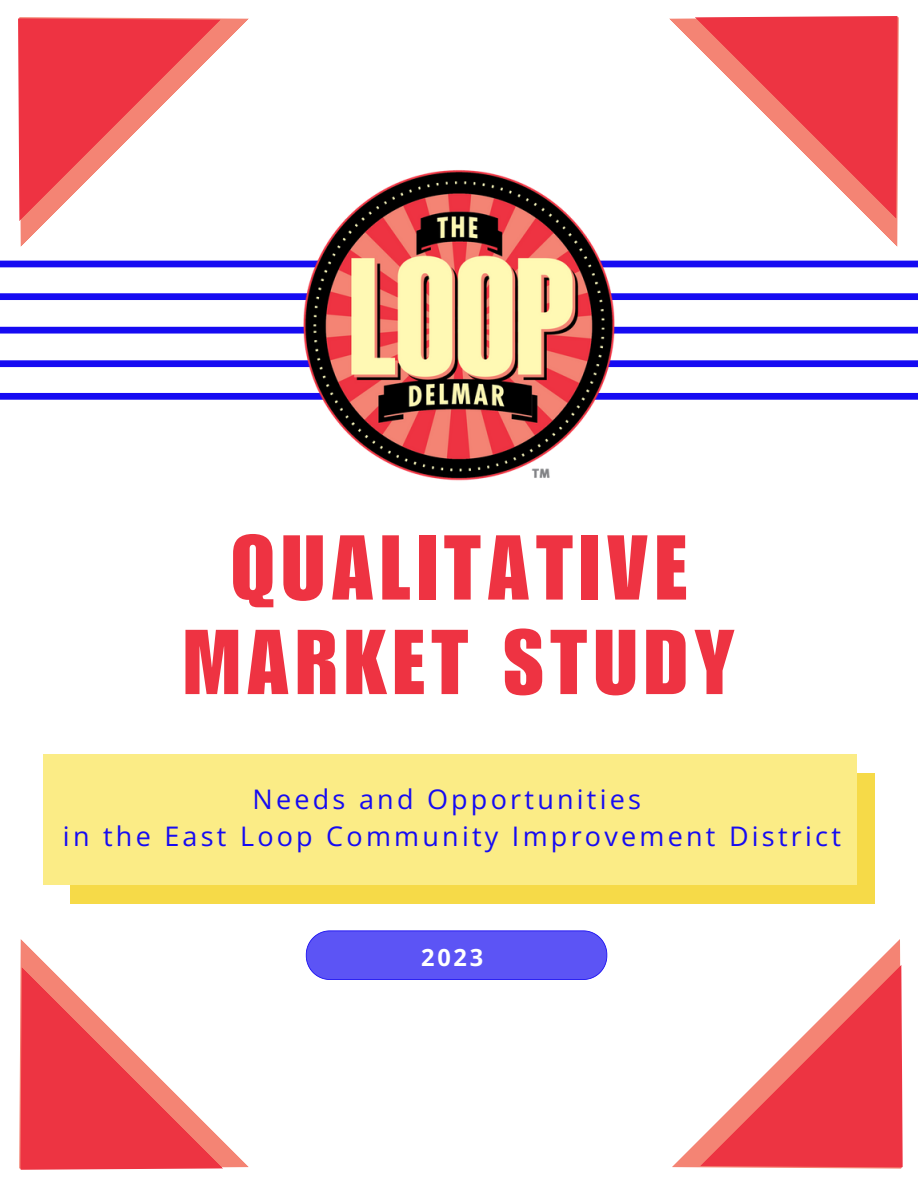
<style>
.page{position:relative;width:918px;height:1188px;background:#fff}
.page>*{position:absolute;margin:0;border:0;box-sizing:border-box;transform-origin:0 0}
.t1{font:90px/94.5px "Impact LT Std";letter-spacing:.075em;color:#ee3342;text-align:center}
.t2{font:27px "Open Sans";letter-spacing:.12em;color:#160bf2}
.t3{font:700 23.55px "Open Sans";color:#fff}
</style>
<div class="page">
<div style="left:0;top:261px;width:918px;height:6px;background:#160bf2"></div>
<div style="left:0;top:293px;width:918px;height:7px;background:#160bf2"></div>
<div style="left:0;top:327px;width:918px;height:7px;background:#160bf2"></div>
<div style="left:0;top:360px;width:918px;height:7px;background:#160bf2"></div>
<div style="left:0;top:393px;width:918px;height:7px;background:#160bf2"></div>
<img style="left:300px;top:170px;width:318px;height:311px">
<svg style="left:306px;top:930px;width:301px;height:50px;background:#6058f5"></svg>
<div style="left:70px;top:773px;width:805px;height:130px;background:#f6da48"></div>
<div style="left:43px;top:755px;width:814px;height:130px;background:#fbec86"></div>
<svg style="left:19px;top:17px;width:230px;height:230px"></svg>
<svg style="left:18px;top:18px;width:203px;height:203px"></svg>
<svg style="left:669px;top:17px;width:230px;height:230px"></svg>
<svg style="left:695px;top:16px;width:203px;height:203px"></svg>
<svg style="left:19px;top:939px;width:230px;height:230px"></svg>
<svg style="left:20px;top:967px;width:203px;height:203px"></svg>
<svg style="left:672px;top:939px;width:230px;height:230px"></svg>
<svg style="left:700px;top:965px;width:203px;height:202px"></svg>
<p class="t1" style="left:184px;top:533px;width:552px">QUALITATIVE<br>MARKET STUDY</p>
<p class="t2" style="left:253px;top:781px;width:390px">Needs and Opportunities</p>
<p class="t2" style="left:63px;top:818px;width:779px">in the East Loop Community Improvement District</p>
<p class="t3" style="left:421px;top:940px;width:64px">2023</p>
</div>
